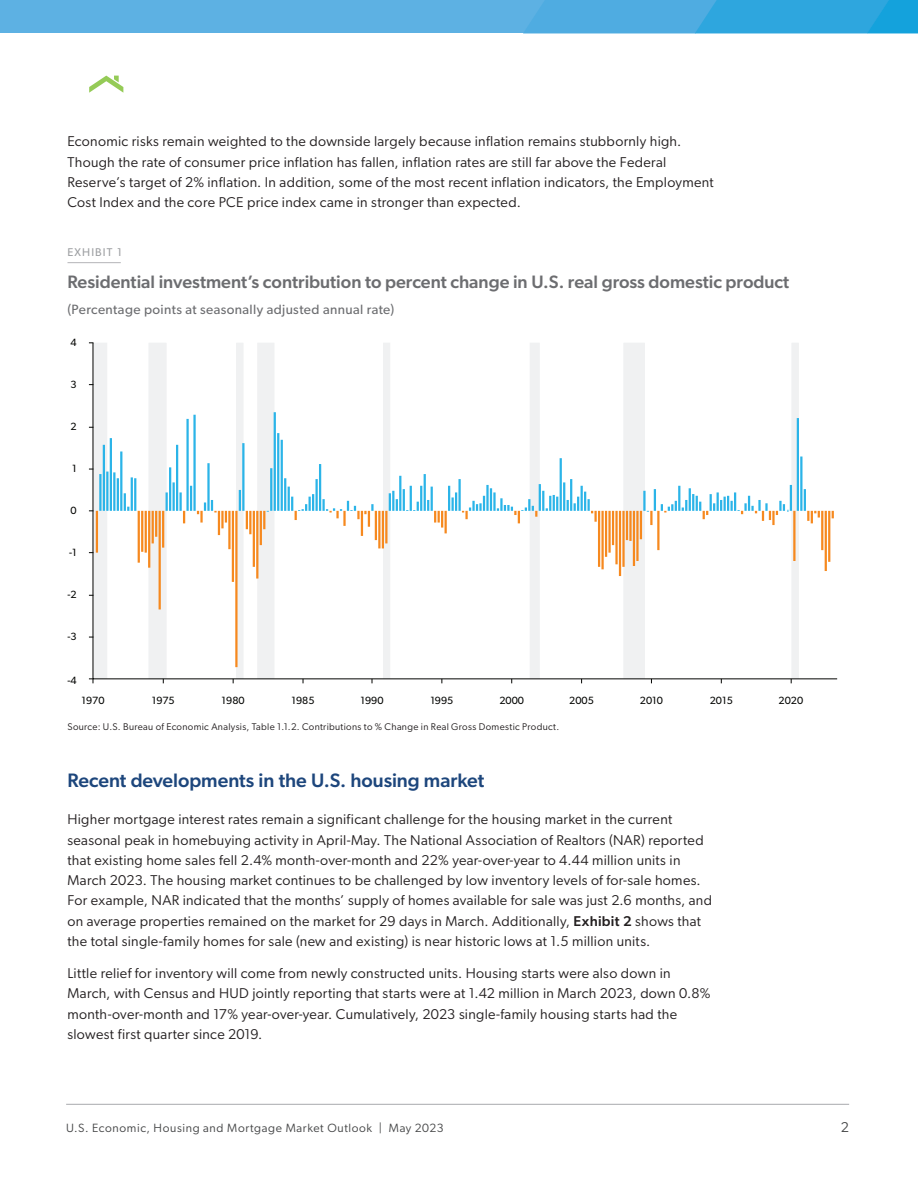
<style>
.page{position:relative;width:918px;height:1188px;background:#fff}
.page>*{position:absolute;margin:0;border:0;box-sizing:border-box;transform-origin:0 0}
.t1{font:500 19.5px "Gibson";letter-spacing:-.005em;color:#1d467c}
.t2{font:500 18px "Gibson";color:#6c6d70}
.t3{font:14.25px/20.2px "Gibson";letter-spacing:.02em;color:#231f20}
.t4{font:14.25px "Gibson";color:#454647}
.t5{font:13.5px "Gibson";letter-spacing:.03em;color:#6c6d70}
.t6{font:12px "Gibson";letter-spacing:.055em;color:#454647}
.t7{font:11.25px "Gibson";letter-spacing:.1em;color:#9d9fa2}
.t8{font:10.5px "Gibson";color:#040503}
.t9{font:9.75px "Gibson";letter-spacing:.035em;color:#231f20}
.s1{font-weight:500}
</style>
<div class="page">
<hr style="left:66px;top:1104px;width:783px;height:1px;background:#a8a9ad">
<svg style="left:89px;top:76px;width:34px;height:17px"></svg>
<div style="left:0;top:0;width:918px;height:33px;background:#5db1e3"></div>
<svg style="left:524px;top:0;width:394px;height:33px"></svg>
<hr style="left:68px;top:262px;width:53px;height:1px;background:#b4b5b8">
<svg style="left:89px;top:678px;width:5px;height:5px"></svg>
<svg style="left:92px;top:342px;width:745px;height:338px"></svg>
<p class="t3" style="left:68px;top:131px;width:648px">Economic risks remain weighted to the downside largely because inflation remains stubbornly high.<br>Though the rate of consumer price inflation has fallen, inflation rates are still far above the Federal Reserve’s target of 2% inflation. In addition, some of the most recent inflation indicators, the Employment Cost Index and the core PCE price index came in stronger than expected.</p>
<p class="t7" style="left:68px;top:245px;width:56px">EXHIBIT 1</p>
<p class="t2" style="left:68px;top:271px;width:723px">Residential investment’s contribution to percent change in U.S. real gross domestic product</p>
<p class="t5" style="left:68px;top:301px;width:328px">(Percentage points at seasonally adjusted annual rate)</p>
<p class="t8" style="left:71px;top:336px;width:8px">4</p>
<p class="t8" style="left:71px;top:378px;width:8px">3</p>
<p class="t8" style="left:71px;top:420px;width:8px">2</p>
<p class="t8" style="left:72px;top:462px;width:6px">1</p>
<p class="t8" style="left:71px;top:504px;width:8px">0</p>
<p class="t8" style="left:69px;top:546px;width:9px">-1</p>
<p class="t8" style="left:68px;top:588px;width:11px">-2</p>
<p class="t8" style="left:68px;top:630px;width:11px">-3</p>
<p class="t8" style="left:68px;top:675px;width:11px">-4</p>
<p class="t8" style="left:81px;top:694px;width:25px">1970</p>
<p class="t8" style="left:152px;top:694px;width:25px">1975</p>
<p class="t8" style="left:222px;top:694px;width:25px">1980</p>
<p class="t8" style="left:292px;top:694px;width:25px">1985</p>
<p class="t8" style="left:360px;top:694px;width:25px">1990</p>
<p class="t8" style="left:430px;top:694px;width:25px">1995</p>
<p class="t8" style="left:499px;top:694px;width:26px">2000</p>
<p class="t8" style="left:569px;top:694px;width:26px">2005</p>
<p class="t8" style="left:640px;top:694px;width:25px">2010</p>
<p class="t8" style="left:710px;top:694px;width:25px">2015</p>
<p class="t8" style="left:779px;top:694px;width:26px">2020</p>
<p class="t9" style="left:68px;top:721px;width:493px">Source: U.S. Bureau of Economic Analysis, Table 1.1.2. Contributions to % Change in Real Gross Domestic Product.</p>
<h1 class="t1" style="left:68px;top:769px;width:418px">Recent developments in the U.S. housing market</h1>
<p class="t3" style="left:68px;top:809px;width:646px">Higher mortgage interest rates remain a significant challenge for the housing market in the current seasonal peak in homebuying activity in April-May. The National Association of Realtors (NAR) reported that existing home sales fell 2.4% month-over-month and 22% year-over-year to 4.44 million units in March 2023. The housing market continues to be challenged by low inventory levels of for-sale homes.<br>For example, NAR indicated that the months’ supply of homes available for sale was just 2.6 months, and on average properties remained on the market for 29 days in March. Additionally, <span class="s1">Exhibit 2</span> shows that the total single-family homes for sale (new and existing) is near historic lows at 1.5 million units.</p>
<p class="t3" style="left:68px;top:963px;width:644px">Little relief for inventory will come from newly constructed units. Housing starts were also down in March, with Census and HUD jointly reporting that starts were at 1.42 million in March 2023, down 0.8% month-over-month and 17% year-over-year. Cumulatively, 2023 single-family housing starts had the slowest first quarter since 2019.</p>
<p class="t6" style="left:66px;top:1121px;width:379px">U.S. Economic, Housing and Mortgage Market Outlook | May 2023</p>
<p class="t4" style="left:841px;top:1118px;width:10px">2</p>
</div>
